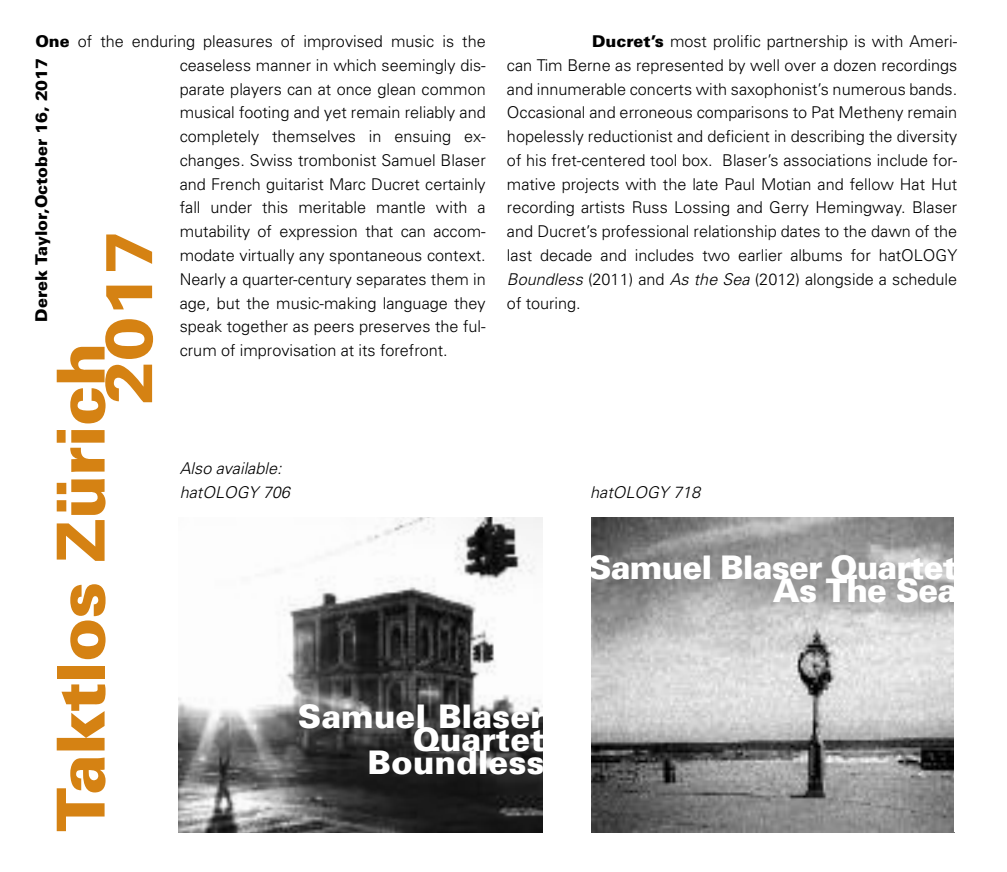
<style>
.page{position:relative;width:1007px;height:872px;background:#fff}
.page>*{position:absolute;margin:0;border:0;box-sizing:border-box;transform-origin:0 0}
.t1{font:900 66.25px/47.5px "Univers";letter-spacing:-.015em;color:#d58213}
.t2{font:900 32.5px/23px "Univers";color:#fff;text-align:right}
.t3{font:900 32.5px/23px "Univers";letter-spacing:-.025em;color:#fff;text-align:right}
.t4{font:300 16.25px/23.8px "Univers";color:#000;text-align:justify}
.t5{font:italic 300 16.25px/23.8px "Univers";color:#000}
.t6{font:900 16.25px "Univers";color:#000}
.s1{font-weight:900}
.s2{font-style:italic}
</style>
<div class="page">
<img style="left:591px;top:517px;width:363px;height:315px">
<img style="left:178px;top:517px;width:364px;height:315px">
<p class="t4" style="left:180px;top:31px;width:307px;text-indent:-144px"><span class="s1">One</span> of the enduring pleasures of improvised music is the ceaseless manner in which seemingly dis&shy;parate players can at once glean common musical footing and yet remain reliably and completely themselves in ensuing ex&shy;changes. Swiss trombonist Samuel Blaser and French guitarist Marc Ducret certainly fall under this meritable mantle with a mutability of expression that can accom&shy;modate virtually any spontaneous context.<br>Nearly a quarter-century separates them in age, but the music-making language they speak together as peers preserves the ful&shy;crum of improvisation at its forefront.</p>
<p class="t4" style="left:507px;top:31px;width:452px;text-indent:85px"><span class="s1">Ducret’s</span> most prolific partnership is with Ameri&shy;can Tim Berne as represented by well over a dozen recordings and innumerable concerts with saxophonist’s numerous bands.<br>Occasional and erroneous comparisons to Pat Metheny remain hopelessly reductionist and deficient in describing the diversity of his fret-centered tool box. Blaser’s associations include for&shy;mative projects with the late Paul Motian and fellow Hat Hut recording artists Russ Lossing and Gerry Hemingway. Blaser and Ducret’s professional relationship dates to the dawn of the last decade and includes two earlier albums for hatOLOGY <span class="s2">Boundless</span> (2011) and <span class="s2">As the Sea</span> (2012) alongside a schedule of touring.</p>
<p class="t6" style="left:35px;top:322px;width:265px;rotate:-90deg">Derek Taylor,October 16, 2017</p>
<h1 class="t1" style="left:63px;top:404px;width:176px;text-indent:-427px;rotate:-90deg">Taktlos Zürich<br>2017</h1>
<p class="t5" style="left:180px;top:458px;width:111px">Also available: hatOLOGY 706</p>
<p class="t5" style="left:590px;top:482px;width:111px">hatOLOGY 718</p>
<h2 class="t3" style="left:588px;top:559px;width:370px">Samuel Blaser Quartet<br>As The Sea</h2>
<h2 class="t2" style="left:298px;top:708px;width:248px">Samuel Blaser<br>Quartet<br>Boundless</h2>
</div>
